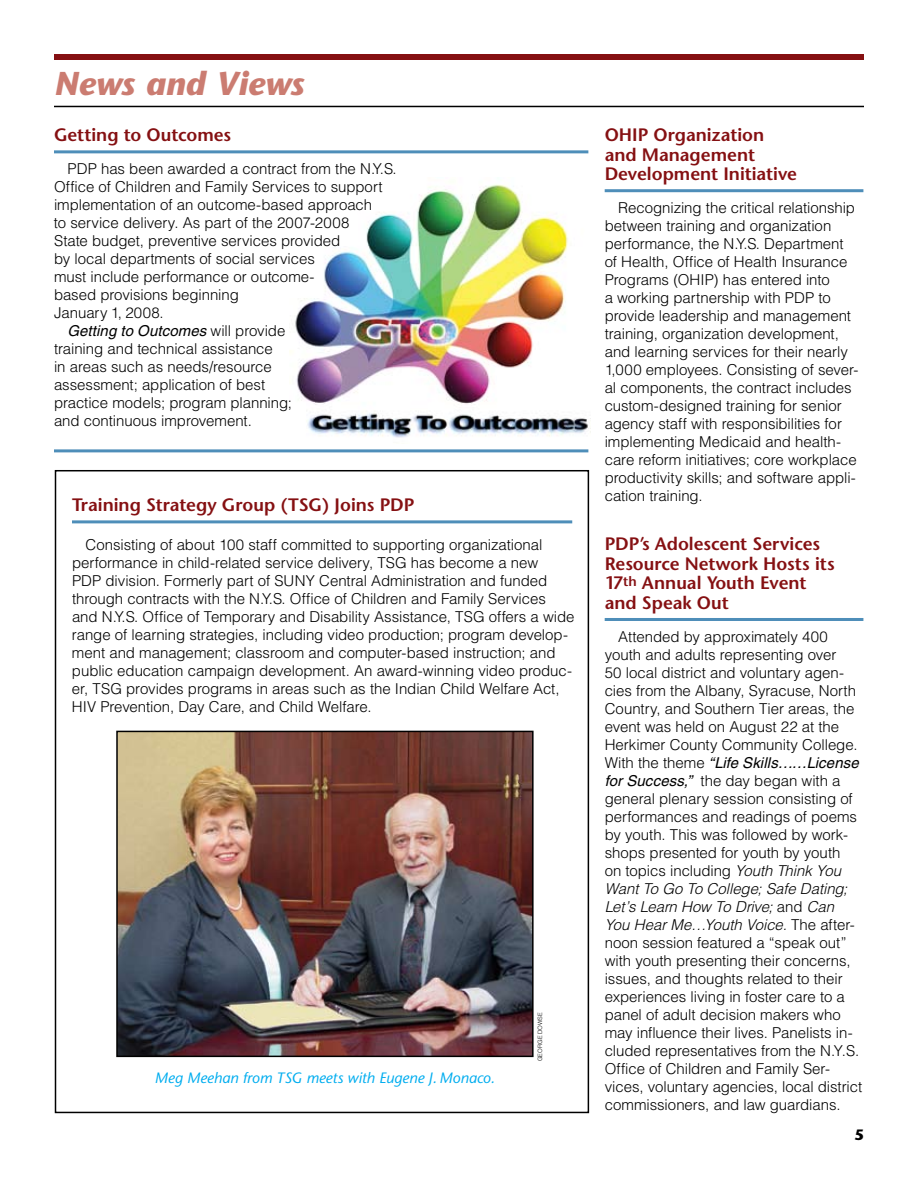
<style>
.page{position:relative;width:918px;height:1188px;background:#fff}
.page>*{position:absolute;margin:0;border:0;box-sizing:border-box;transform-origin:0 0}
.t1{font:italic 700 33px "Stone Sans";color:#cb7c71}
.t2{font:600 18px/19.5px "Stone Sans";color:#851012}
.t3{font:300 15px/18px "Helvetica";letter-spacing:-.005em;color:#000}
.t4{font:italic 15px "Stone Sans";color:#00adef}
.t5{font:italic 15px "Helvetica";letter-spacing:.005em;color:#000}
.t6{font:700 15px "Stone Sans";color:#000}
.t7{font:300 6px "Helvetica";color:#000}
.s1{font-weight:300;font-style:normal}
.s2{font-weight:400;font-style:italic}
.s3{font-style:italic}
</style>
<div class="page">
<div style="left:54px;top:54px;width:810px;height:6px;background:#851012"></div>
<hr style="left:54px;top:106px;width:810px;height:1px;background:#000">
<hr style="left:605px;top:189px;width:258px;height:3px;background:#4e8eb9">
<div style="left:55px;top:470px;width:534px;height:643px;border:2px solid #000"></div>
<img style="left:119px;top:734px;width:412px;height:320px">
<div style="left:116px;top:731px;width:418px;height:326px;border:2px solid #000"></div>
<hr style="left:72px;top:520px;width:500px;height:3px;background:#4e8eb9">
<img style="left:289px;top:184px;width:299px;height:254px">
<hr style="left:605px;top:618px;width:258px;height:3px;background:#4e8eb9">
<hr style="left:54px;top:449px;width:534px;height:3px;background:#4e8eb9">
<hr style="left:54px;top:150px;width:534px;height:3px;background:#4e8eb9">
<h1 class="t1" style="left:54px;top:62px;width:252px">News and Views</h1>
<p class="t2" style="left:54px;top:125px;width:179px">Getting to Outcomes</p>
<p class="t3" style="left:68px;top:159px;width:331px">PDP has been awarded a contract from the N.Y.S.</p>
<p class="t3" style="left:54px;top:177px;width:330px">Office of Children and Family Services to support</p>
<p class="t3" style="left:54px;top:195px;width:320px">implementation of an outcome-based approach</p>
<p class="t3" style="left:54px;top:213px;width:297px">to service delivery. As part of the 2007-2008</p>
<p class="t3" style="left:54px;top:231px;width:288px">State budget, preventive services provided</p>
<p class="t3" style="left:54px;top:249px;width:262px">by local departments of social services</p>
<p class="t3" style="left:54px;top:267px;width:262px">must include performance or outcome-</p>
<p class="t3" style="left:54px;top:285px;width:186px">based provisions beginning</p>
<p class="t3" style="left:54px;top:303px;width:111px">January 1, 2008.</p>
<p class="t5" style="left:68px;top:322px;width:219px">Getting to Outcomes <span class="s1">will provide</span></p>
<p class="t3" style="left:54px;top:339px;width:220px">training and technical assistance</p>
<p class="t3" style="left:54px;top:357px;width:219px">in areas such as needs/resource</p>
<p class="t3" style="left:54px;top:375px;width:213px">assessment; application of best</p>
<p class="t3" style="left:54px;top:393px;width:240px">practice models; program planning;</p>
<p class="t3" style="left:54px;top:411px;width:199px">and continuous improvement.</p>
<p class="t2" style="left:72px;top:495px;width:344px">Training Strategy Group (TSG) Joins PDP</p>
<p class="t3" style="left:72px;top:535px;width:504px;text-indent:14px">Consisting of about 100 staff committed to supporting organizational performance in child-related service delivery, TSG has become a new<br>PDP division. Formerly part of SUNY Central Administration and funded through contracts with the N.Y.S. Office of Children and Family Services and N.Y.S. Office of Temporary and Disability Assistance, TSG offers a wide range of learning strategies, including video production; program develop&shy;ment and management; classroom and computer---based instruction; and public education campaign development. An award--winning video produc&shy;er, TSG provides programs in areas such as the Indian Child Welfare Act, HIV Prevention, Day Care, and Child Welfare.</p>
<p class="t4" style="left:155px;top:1069px;width:342px">Meg Meehan from TSG meets with Eugene J. Monaco.</p>
<p class="t7" style="left:536px;top:1061px;width:50px;rotate:-90deg">george dowse</p>
<p class="t2" style="left:605px;top:125px;width:194px">OHIP Organization and Management<br>Development Initiative</p>
<p class="t3" style="left:605px;top:198px;width:255px;text-indent:14px">Recognizing the critical relationship between training and organization performance, the N.Y.S. Department of Health, Office of Health Insurance Programs (OHIP) has entered into<br>a working partnership with PDP to provide leadership and management training, organization development, and learning services for their nearly 1,000 employees. Consisting of sever&shy;al components, the contract includes custom-designed training for senior agency staff with responsibilities for implementing Medicaid and health&shy;care reform initiatives; core workplace productivity skills; and software appli&shy;cation training.</p>
<p class="t2" style="left:605px;top:534px;width:232px">PDP’s Adolescent Services<br>Resource Network Hosts its<br>17<sup>th</sup> Annual Youth Event and Speak Out</p>
<p class="t3" style="left:605px;top:627px;width:259px;text-indent:14px">Attended by approximately 400 youth and adults representing over<br>50 local district and voluntary agen&shy;cies from the Albany, Syracuse, North Country, and Southern Tier areas, the event was held on August 22 at the Herkimer County Community College.<br>With the theme <span class="s2">“Life Skills……License for Success,”</span> the day began with a general plenary session consisting of performances and readings of poems by youth. This was followed by work&shy;shops presented for youth by youth<br>on topics including <span class="s3">Youth Think You Want To Go To College; Safe Dating; Let’s Learn How To Drive;</span> and <span class="s3">Can You Hear Me…Youth Voice.</span> The after&shy;noon session featured a “speak out” with youth presenting their concerns, issues, and thoughts related to their experiences living in foster care to a panel of adult decision makers who may influence their lives. Panelists in&shy;cluded representatives from the N.Y.S.<br>Office of Children and Family Ser&shy;vices, voluntary agencies, local district commissioners, and law guardians.</p>
<p class="t6" style="left:855px;top:1125px;width:11px">5</p>
</div>
